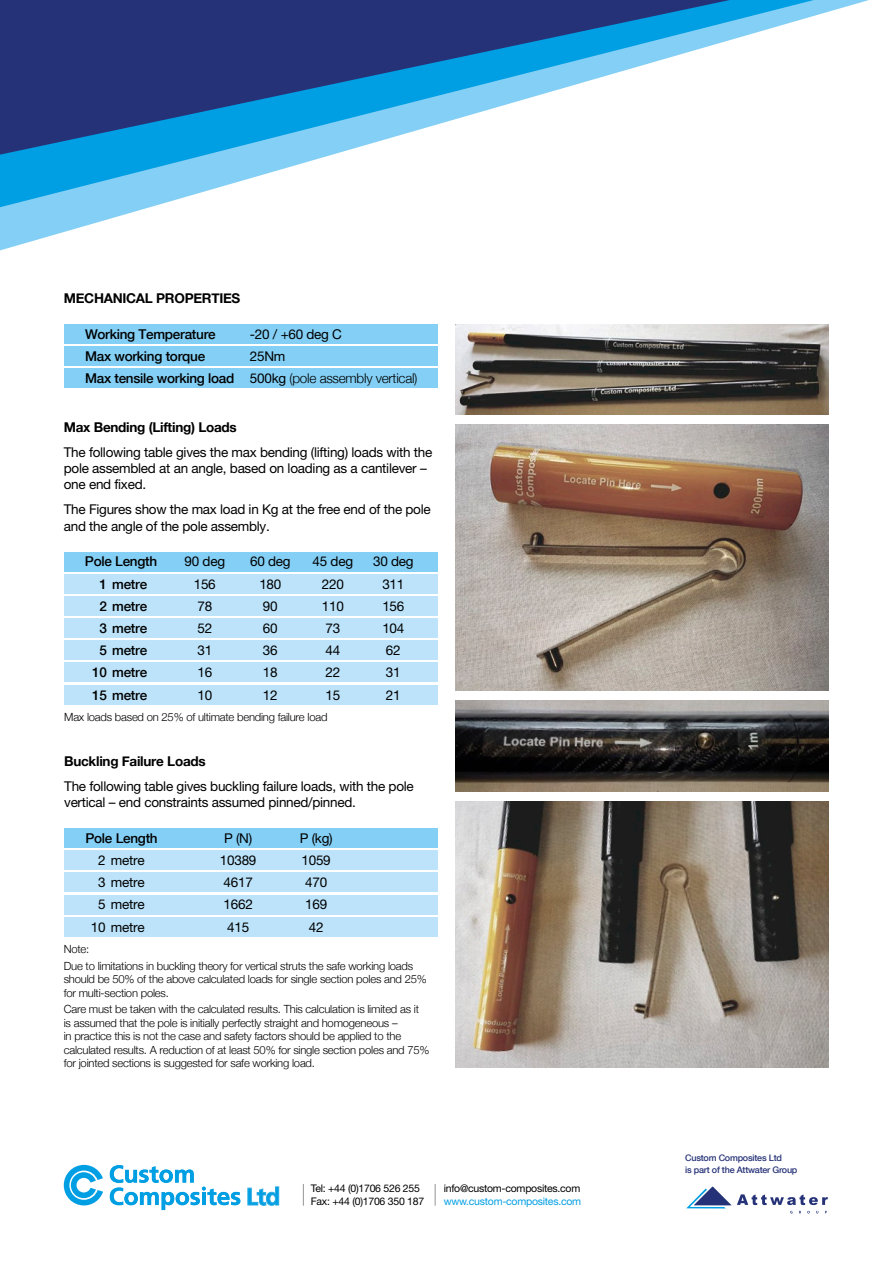
<style>
.page{position:relative;width:893px;height:1263px;background:#fff}
.page>*{position:absolute;margin:0;border:0;box-sizing:border-box;transform-origin:0 0}
.t1{font:13.5px/16.2px "Helvetica Neue";letter-spacing:-.02em;color:#000}
.t2{font:500 13.5px "Helvetica Neue";letter-spacing:-.02em;color:#000}
.t3{font:700 13.5px "Helvetica Neue";letter-spacing:-.02em;color:#000}
.t4{font:300 13.5px/22.2px "Helvetica Neue";letter-spacing:-.02em;color:#000}
.t5{font:300 11.25px/13.5px "Helvetica Neue";letter-spacing:-.02em;color:#000}
.t6{font:10.5px/13.5px "Helvetica Neue";letter-spacing:-.025em;color:#000001}
.t7{font:10.5px "Helvetica Neue";letter-spacing:-.025em;color:#009ee3}
.t8{font:500 9px/12px "Helvetica Neue";letter-spacing:-.025em;color:#263277}
.s1{font-weight:400}
.s2{font-weight:500}
</style>
<div class="page">
<svg style="left:0;top:0;width:869px;height:250px"></svg>
<svg style="left:0;top:0;width:814px;height:207px"></svg>
<svg style="left:686px;top:1186px;width:142px;height:27px"></svg>
<svg style="left:435px;top:1184px;width:1px;height:22px"></svg>
<svg style="left:303px;top:1184px;width:1px;height:22px"></svg>
<svg style="left:64px;top:1165px;width:39px;height:40px"></svg>
<svg style="left:110px;top:1165px;width:130px;height:45px"></svg>
<svg style="left:248px;top:1186px;width:31px;height:19px"></svg>
<div style="left:64px;top:324px;width:374px;height:20px;background:#83cff5"></div>
<div style="left:64px;top:346px;width:374px;height:20px;background:#83cff5"></div>
<div style="left:64px;top:368px;width:374px;height:20px;background:#83cff5"></div>
<div style="left:64px;top:552px;width:374px;height:19px;background:#83cff5"></div>
<div style="left:64px;top:574px;width:374px;height:20px;background:#bce3fa"></div>
<div style="left:64px;top:596px;width:374px;height:20px;background:#bce3fa"></div>
<div style="left:64px;top:618px;width:374px;height:20px;background:#bce3fa"></div>
<div style="left:64px;top:640px;width:374px;height:20px;background:#bce3fa"></div>
<div style="left:64px;top:663px;width:374px;height:19px;background:#bce3fa"></div>
<div style="left:64px;top:685px;width:374px;height:19px;background:#bce3fa"></div>
<div style="left:64px;top:828px;width:374px;height:20px;background:#83cff5"></div>
<div style="left:64px;top:850px;width:374px;height:20px;background:#bce3fa"></div>
<div style="left:64px;top:873px;width:374px;height:19px;background:#bce3fa"></div>
<div style="left:64px;top:895px;width:374px;height:19px;background:#bce3fa"></div>
<div style="left:64px;top:917px;width:374px;height:19px;background:#bce3fa"></div>
<img style="left:455px;top:324px;width:374px;height:90px">
<img style="left:455px;top:424px;width:374px;height:267px">
<img style="left:455px;top:801px;width:374px;height:267px">
<img style="left:455px;top:701px;width:374px;height:90px">
<p class="t3" style="left:64px;top:289px;width:178px">MECHANICAL PROPERTIES</p>
<p class="t2" style="left:85px;top:325px;width:132px">Working Temperature</p>
<p class="t1" style="left:250px;top:325px;width:94px">-20 / +60 deg C</p>
<p class="t2" style="left:85px;top:348px;width:122px">Max working torque</p>
<p class="t4" style="left:85px;top:345px;width:334px;text-indent:165px"><span class="s1">25Nm<br></span><span class="s2">Max tensile working load</span> <span class="s1">500kg</span> (pole assembly vertical)</p>
<p class="t3" style="left:64px;top:418px;width:175px">Max Bending (Lifting) Loads</p>
<p class="t1" style="left:64px;top:444px;width:370px">The following table gives the max bending (lifting) loads with the pole assembled at an angle, based on loading as a cantilever – one end fixed.</p>
<p class="t1" style="left:64px;top:501px;width:368px">The Figures show the max load in Kg at the free end of the pole and the angle of the pole assembly.</p>
<p class="t2" style="left:85px;top:553px;width:74px">Pole Length</p>
<p class="t1" style="left:185px;top:553px;width:42px">90 deg</p>
<p class="t1" style="left:250px;top:553px;width:42px">60 deg</p>
<p class="t1" style="left:313px;top:553px;width:42px">45 deg</p>
<p class="t1" style="left:373px;top:553px;width:42px">30 deg</p>
<p class="t2" style="left:99px;top:575px;width:49px">1 metre</p>
<p class="t1" style="left:194px;top:575px;width:24px">156</p>
<p class="t1" style="left:259px;top:575px;width:24px">180</p>
<p class="t1" style="left:322px;top:575px;width:24px">220</p>
<p class="t1" style="left:382px;top:575px;width:24px">311</p>
<p class="t2" style="left:99px;top:598px;width:49px">2 metre</p>
<p class="t1" style="left:197px;top:598px;width:16px">78</p>
<p class="t1" style="left:263px;top:598px;width:16px">90</p>
<p class="t1" style="left:322px;top:598px;width:24px">110</p>
<p class="t1" style="left:382px;top:598px;width:24px">156</p>
<p class="t2" style="left:99px;top:620px;width:49px">3 metre</p>
<p class="t1" style="left:197px;top:620px;width:16px">52</p>
<p class="t1" style="left:263px;top:620px;width:16px">60</p>
<p class="t1" style="left:325px;top:620px;width:16px">73</p>
<p class="t1" style="left:382px;top:620px;width:24px">104</p>
<p class="t2" style="left:99px;top:642px;width:49px">5 metre</p>
<p class="t1" style="left:197px;top:642px;width:16px">31</p>
<p class="t1" style="left:263px;top:642px;width:16px">36</p>
<p class="t1" style="left:325px;top:642px;width:16px">44</p>
<p class="t1" style="left:386px;top:642px;width:16px">62</p>
<p class="t2" style="left:92px;top:664px;width:56px">10 metre</p>
<p class="t1" style="left:197px;top:664px;width:16px">16</p>
<p class="t1" style="left:263px;top:664px;width:16px">18</p>
<p class="t1" style="left:325px;top:664px;width:16px">22</p>
<p class="t1" style="left:386px;top:664px;width:16px">31</p>
<p class="t2" style="left:92px;top:686px;width:56px">15 metre</p>
<p class="t1" style="left:197px;top:686px;width:16px">10</p>
<p class="t1" style="left:263px;top:686px;width:16px">12</p>
<p class="t1" style="left:325px;top:686px;width:16px">15</p>
<p class="t1" style="left:386px;top:686px;width:16px">21</p>
<p class="t5" style="left:64px;top:710px;width:265px">Max loads based on 25% of ultimate bending failure load</p>
<p class="t3" style="left:64px;top:752px;width:143px">Buckling Failure Loads</p>
<p class="t1" style="left:64px;top:778px;width:351px">The following table gives buckling failure loads, with the pole vertical – end constraints assumed pinned/pinned.</p>
<p class="t2" style="left:85px;top:830px;width:74px">Pole Length</p>
<p class="t1" style="left:224px;top:830px;width:30px">P (N)</p>
<p class="t1" style="left:300px;top:830px;width:34px">P (kg)</p>
<p class="t1" style="left:98px;top:852px;width:48px">2 metre</p>
<p class="t1" style="left:220px;top:852px;width:38px">10389</p>
<p class="t1" style="left:302px;top:852px;width:31px">1059</p>
<p class="t1" style="left:98px;top:874px;width:48px">3 metre</p>
<p class="t1" style="left:224px;top:874px;width:31px">4617</p>
<p class="t1" style="left:305px;top:874px;width:24px">470</p>
<p class="t1" style="left:98px;top:896px;width:48px">5 metre</p>
<p class="t1" style="left:224px;top:896px;width:31px">1662</p>
<p class="t1" style="left:305px;top:896px;width:24px">169</p>
<p class="t1" style="left:91px;top:918px;width:55px">10 metre</p>
<p class="t1" style="left:227px;top:918px;width:24px">415</p>
<p class="t1" style="left:309px;top:918px;width:16px">42</p>
<p class="t5" style="left:64px;top:940px;width:351px;line-height:16.5px">Note:<br>Due to limitations in buckling theory for vertical struts the safe working loads</p>
<p class="t5" style="left:64px;top:972px;width:365px">should be 50% of the above calculated loads for single section poles and 25% for multi-section poles.</p>
<p class="t5" style="left:64px;top:1002px;width:367px">Care must be taken with the calculated results. This calculation is limited as it<br>is assumed that the pole is initially perfectly straight and homogeneous –<br>in practice this is not the case and safety factors should be applied to the calculated results. A reduction of at least 50% for single section poles and 75% for jointed sections is suggested for safe working load.</p>
<p class="t6" style="left:311px;top:1181px;width:115px">Tel: +44 (0)1706 526 255<br>Fax: +44 (0)1706 350 187</p>
<p class="t6" style="left:444px;top:1181px;width:138px">info@custom-composites.com</p>
<p class="t7" style="left:444px;top:1195px;width:139px">www.custom-composites.com</p>
<p class="t8" style="left:685px;top:1152px;width:114px">Custom Composites Ltd<br>is part of the Attwater Group</p>
</div>
